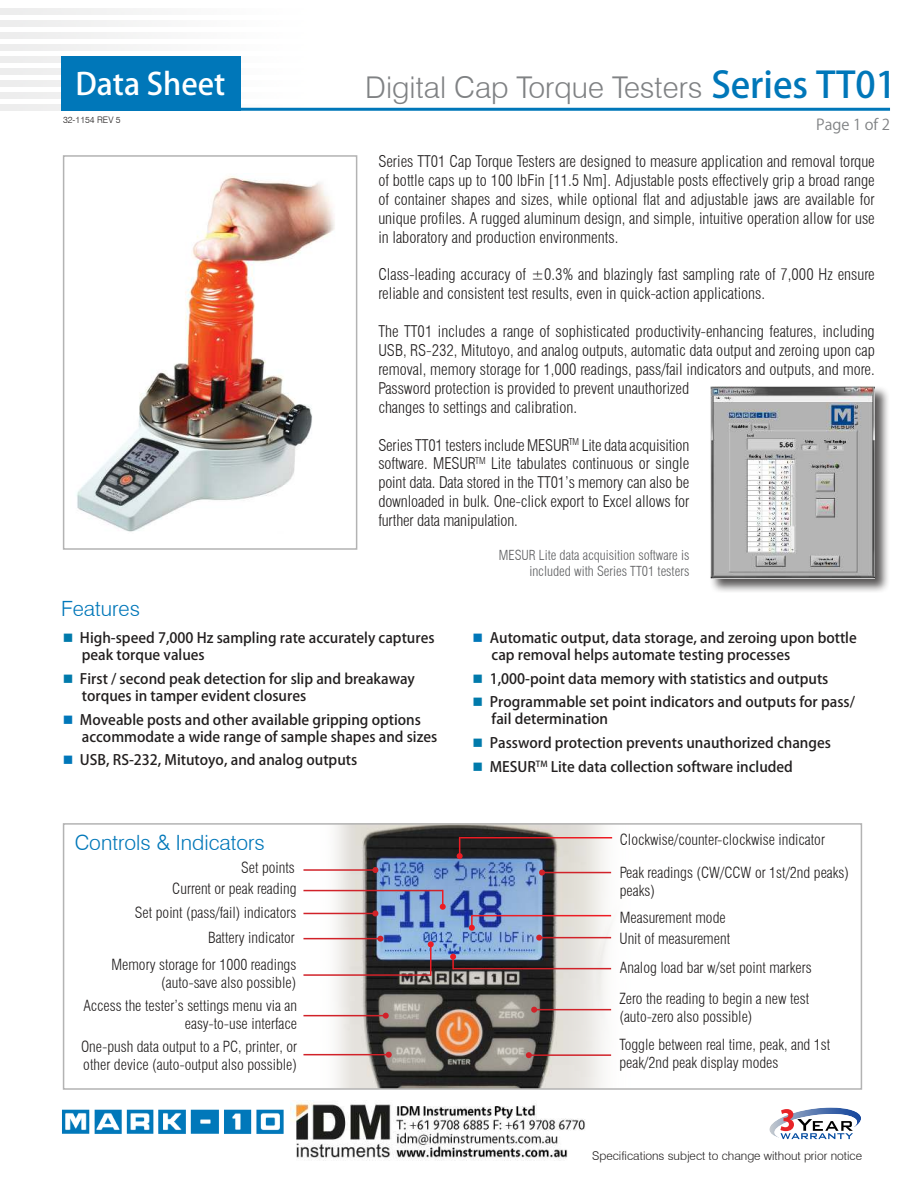
<style>
.page{position:relative;width:918px;height:1188px;background:#fff}
.page>*{position:absolute;margin:0;border:0;box-sizing:border-box;transform-origin:0 0}
.t1{font:500 30.3px "Koz Go Std";color:#fff}
.t2{font:300 30px "Swiss 721 BT";color:#808284}
.t3{font:300 21px "Swiss 721 BT";color:#0077b9}
.t4{font:300 condensed 15.75px/18.9px "Swiss 721 BT";color:#221f1f;text-align:justify}
.t5{font:300 condensed 15px/18px "Swiss 721 BT";color:#221f1f}
.t6{font:15px "Koz Go Std";color:#808284}
.t7{font:500 14.25px/17.1px "Koz Go Std";color:#221f1f}
.t8{font:300 condensed 13.5px/16.2px "Swiss 721 BT";color:#5e5f61;text-align:right}
.t9{font:300 12px "Swiss 721 BT";color:#221f1f}
.t10{font:300 9px "Swiss 721 BT";color:#221f1f}
.s1{font-family:"Koz Go Pro";font-weight:500;font-size:36px;color:#0077b9}
.s2{color:#007aab}
.s3{color:#0077b9}
</style>
<div class="page">
<img style="left:0;top:56px;width:241px;height:7px">
<img style="left:0;top:68px;width:241px;height:7px">
<img style="left:0;top:80px;width:241px;height:7px">
<img style="left:0;top:92px;width:241px;height:7px">
<img style="left:0;top:104px;width:311px;height:7px">
<hr style="left:61px;top:108px;width:829px;height:3px;background:#0077b9">
<div style="left:61px;top:56px;width:179px;height:55px;background:#0077b9"></div>
<svg style="left:769px;top:1108px;width:92px;height:31px"></svg>
<img style="left:62px;top:1110px;width:222px;height:24px">
<div style="left:63px;top:155px;width:294px;height:395px;border:2px solid #b3b3b3"></div>
<div style="left:709px;top:385px;width:181px;height:208px;background:#221f1f;opacity:.75"></div>
<img style="left:711px;top:387px;width:164px;height:191px">
<img style="left:303px;top:826px;width:310px;height:261px">
<div style="left:63px;top:823px;width:799px;height:267px;border:2px solid #b3b3b3"></div>
<hr style="left:303px;top:913px;width:72px;height:1px;background:#d12229">
<svg style="left:372px;top:910px;width:6px;height:6px"></svg>
<svg style="left:469px;top:915px;width:6px;height:16px"></svg>
<hr style="left:453px;top:968px;width:158px;height:1px;background:#d12229">
<hr style="left:472px;top:915px;width:139px;height:1px;background:#ed1c24">
<hr style="left:460px;top:837px;width:152px;height:1px;background:#ed1c24">
<hr style="left:303px;top:869px;width:72px;height:2px;background:#d12229">
<svg style="left:372px;top:867px;width:6px;height:6px"></svg>
<hr style="left:542px;top:872px;width:69px;height:1px;background:#d12229">
<svg style="left:539px;top:870px;width:6px;height:6px"></svg>
<hr style="left:539px;top:937px;width:72px;height:1px;background:#d12229">
<svg style="left:536px;top:935px;width:6px;height:6px"></svg>
<svg style="left:457px;top:837px;width:6px;height:22px"></svg>
<svg style="left:450px;top:954px;width:6px;height:15px"></svg>
<hr style="left:303px;top:974px;width:128px;height:2px;background:#d12229">
<hr style="left:534px;top:1009px;width:77px;height:1px;background:#d12229">
<svg style="left:531px;top:1007px;width:6px;height:6px"></svg>
<hr style="left:430px;top:944px;width:2px;height:32px;background:#ed1c24">
<svg style="left:428px;top:941px;width:6px;height:6px"></svg>
<hr style="left:529px;top:1054px;width:82px;height:2px;background:#d12229">
<svg style="left:526px;top:1052px;width:6px;height:6px"></svg>
<hr style="left:303px;top:1054px;width:86px;height:1px;background:#d12229">
<svg style="left:386px;top:1052px;width:6px;height:6px"></svg>
<hr style="left:303px;top:1015px;width:83px;height:1px;background:#d12229">
<svg style="left:383px;top:1013px;width:6px;height:6px"></svg>
<hr style="left:303px;top:938px;width:77px;height:1px;background:#d12229">
<svg style="left:377px;top:936px;width:6px;height:6px"></svg>
<hr style="left:303px;top:890px;width:140px;height:1px;background:#d12229">
<svg style="left:440px;top:890px;width:6px;height:20px"></svg>
<img style="left:76px;top:176px;width:259px;height:356px">
<img style="left:291px;top:1102px;width:294px;height:59px">
<h1 class="t1" style="left:75px;top:65px;width:151px">Data Sheet</h1>
<p class="t10" style="left:63px;top:117px;width:59px">32-1154 REV 5</p>
<h2 class="t2" style="left:365px;top:76px;width:532px">Digital Cap Torque Testers <span class="s1">Series TT01</span></h2>
<p class="t6" style="left:816px;top:115px;width:75px">Page 1 of 2</p>
<p class="t4" style="left:378px;top:153px;width:498px">Series TT01 Cap Torque Testers are designed to measure application and removal torque of bottle caps up to 100 lbFin [11.5 Nm]. Adjustable posts effectively grip a broad range of container shapes and sizes, while optional flat and adjustable jaws are available for unique profiles. A rugged aluminum design, and simple, intuitive operation allow for use in laboratory and production environments.</p>
<p class="t4" style="left:378px;top:266px;width:498px">Class-leading accuracy of ±0.3% and blazingly fast sampling rate of 7,000 Hz ensure reliable and consistent test results, even in quick-action applications.</p>
<p class="t4" style="left:378px;top:323px;width:498px;text-align:left">The TT01 includes a range of sophisticated productivity-enhancing features, including USB, RS-232, Mitutoyo, and analog outputs, automatic data output and zeroing upon cap removal, memory storage for 1,000 readings, pass/fail indicators and outputs, and more.<br>Password protection is provided to prevent unauthorized<br>changes to settings and calibration.</p>
<p class="t4" style="left:378px;top:437px;width:313px">Series TT01 testers include MESUR<sup>TM</sup> Lite data acquisition software. MESUR<sup>TM</sup> Lite tabulates continuous or single point data. Data stored in the TT01’s memory can also be downloaded in bulk. One-click export to Excel allows for further data manipulation.</p>
<p class="t8" style="left:499px;top:548px;width:192px">MESUR Lite data acquisition software is included with Series TT01 testers</p>
<h3 class="t3" style="left:61px;top:601px;width:80px">Features</h3>
<p class="t7" style="left:82px;top:630px;width:354px;text-indent:-19px"><span class="s2">■</span> High-speed 7,000 Hz sampling rate accurately captures peak torque values</p>
<p class="t7" style="left:82px;top:671px;width:335px;text-indent:-19px"><span class="s2">■</span> First / second peak detection for slip and breakaway torques in tamper evident closures</p>
<p class="t7" style="left:82px;top:712px;width:357px;text-indent:-19px"><span class="s3">■</span> Moveable posts and other available gripping options accommodate a wide range of sample shapes and sizes</p>
<p class="t7" style="left:63px;top:752px;width:296px"><span class="s3">■</span> USB, RS-232, Mitutoyo, and analog outputs</p>
<h3 class="t3" style="left:75px;top:834px;width:192px">Controls &amp; Indicators</h3>
<p class="t5" style="left:241px;top:860px;width:55px">Set points</p>
<p class="t5" style="left:172px;top:881px;width:126px">Current or peak reading</p>
<p class="t7" style="left:492px;top:630px;width:367px;text-indent:-19px"><span class="s3">■</span> Automatic output, data storage, and zeroing upon bottle cap removal helps automate testing processes</p>
<p class="t7" style="left:472px;top:671px;width:357px"><span class="s2">■</span> 1,000-point data memory with statistics and outputs</p>
<p class="t7" style="left:492px;top:694px;width:365px;text-indent:-19px"><span class="s2">■</span> Programmable set point indicators and outputs for pass/ fail determination</p>
<p class="t7" style="left:472px;top:735px;width:360px"><span class="s2">■</span> Password protection prevents unauthorized changes</p>
<p class="t7" style="left:472px;top:759px;width:322px"><span class="s2">■</span> MESUR<sup>TM</sup> Lite data collection software included</p>
<p class="t5" style="left:620px;top:831px;width:207px">Clockwise/counter-clockwise indicator</p>
<p class="t5" style="left:620px;top:865px;width:231px">Peak readings (CW/CCW or 1st/2nd peaks) peaks)</p>
<p class="t5" style="left:135px;top:901px;width:163px;line-height:25.7px;text-align:right">Set point (pass/fail) indicators<br>Battery indicator</p>
<p class="t5" style="left:620px;top:909px;width:107px">Measurement mode</p>
<p class="t5" style="left:620px;top:959px;width:193px">Analog load bar w/set point markers</p>
<p class="t5" style="left:619px;top:930px;width:112px">Unit of measurement</p>
<p class="t5" style="left:112px;top:957px;width:186px;text-align:right">Memory storage for 1000 readings (auto-save also possible)</p>
<p class="t5" style="left:83px;top:998px;width:215px;text-align:right">Access the tester’s settings menu via an easy-to-use interface</p>
<p class="t5" style="left:619px;top:990px;width:191px">Zero the reading to begin a new test (auto-zero also possible)</p>
<p class="t5" style="left:81px;top:1038px;width:218px">One-push data output to a PC, printer, or other device (auto-output also possible)</p>
<p class="t5" style="left:619px;top:1037px;width:212px">Toggle between real time, peak, and 1st peak/2nd peak display modes</p>
<p class="t9" style="left:592px;top:1152px;width:271px">Specifications subject to change without prior notice</p>
</div>
